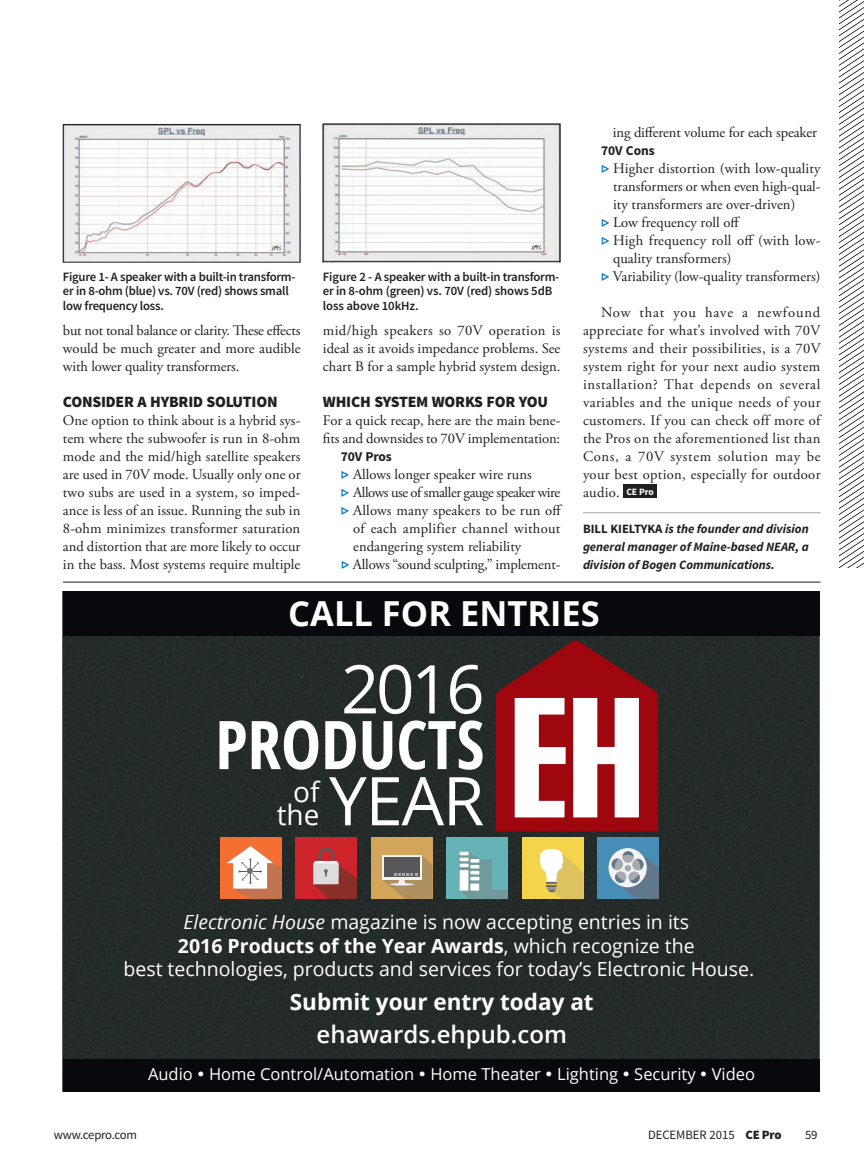
<style>
.page{position:relative;width:864px;height:1168px;background:#fff}
.page>*{position:absolute;margin:0;border:0;box-sizing:border-box;transform-origin:0 0}
.t1{font:67.2px "Open Sans";letter-spacing:-.035em;color:#fff}
.t2{font:700 condensed 67.2px "Open Sans";color:#fff}
.t3{font:700 34.5px "Open Sans";color:#fff}
.t4{font:28.05px/22.4px "Open Sans";color:#fff;text-align:center}
.t5{font:600 24px "Open Sans";color:#fff}
.t6{font:700 22.5px "Open Sans";color:#fff}
.t7{font:19.5px/23.4px "Open Sans";color:#fff;text-align:center}
.t8{font:16.5px "Open Sans";color:#fff}
.t9{font:900 15.75px "Source Sans Pro";letter-spacing:-.015em;color:#231f20}
.t10{font:14.7px/18px "Adobe Garamond Pro";color:#231f20;text-align:justify}
.t11{font:14.7px "Adobe Garamond Pro";letter-spacing:-.03em;color:#231f20}
.t12{font:14.7px "Adobe Garamond Pro";letter-spacing:.02em;color:#231f20}
.t13{font:700 13.5px "Source Sans Pro";letter-spacing:-.01em;color:#231f20}
.t14{font:600 12.75px/14.5px "Source Sans Pro";letter-spacing:-.02em;color:#231f20}
.t15{font:italic 700 12.75px/18px "Source Sans Pro";color:#231f20;text-align:justify}
.t16{font:12.75px "Source Sans Pro";color:#231f20}
.t17{font:12.75px "Source Sans Pro";letter-spacing:-.02em;color:#231f20}
.s1{font-family:"Source Sans Pro";font-weight:600;color:#0076bf}
.s2{font-family:"Source Sans Pro";font-weight:700;font-size:9.6px;color:#fff}
.s3{font-style:normal}
.s4{font-style:italic}
.s5{font-weight:700}
.s6{font-weight:900}
</style>
<div class="page">
<img style="left:839px;top:0;width:25px;height:567px">
<hr style="left:63px;top:582px;width:757px;height:1px;background:#231f20">
<hr style="left:583px;top:512px;width:237px;height:1px;background:#a8a9ad">
<div style="left:624px;top:484px;width:33px;height:14px;background:#231f20"></div>
<img style="left:63px;top:124px;width:237px;height:139px">
<img style="left:323px;top:124px;width:237px;height:139px">
<div style="left:63px;top:636px;width:756px;height:423px;background:#242b29"></div>
<svg style="left:496px;top:640px;width:162px;height:191px"></svg>
<div style="left:446px;top:837px;width:62px;height:62px;background:#65b3b7"></div>
<svg style="left:460px;top:851px;width:48px;height:48px"></svg>
<div style="left:522px;top:837px;width:61px;height:62px;background:#f4d44a"></div>
<svg style="left:540px;top:849px;width:43px;height:50px"></svg>
<div style="left:295px;top:837px;width:62px;height:62px;background:#ce232a"></div>
<svg style="left:313px;top:847px;width:44px;height:52px"></svg>
<div style="left:597px;top:837px;width:62px;height:62px;background:#478eb7"></div>
<svg style="left:608px;top:848px;width:51px;height:51px"></svg>
<div style="left:220px;top:837px;width:61px;height:62px;background:#f36e31"></div>
<hr style="left:251px;top:899px;width:30px;height:1px;background:#c9cacc">
<svg style="left:227px;top:846px;width:54px;height:53px"></svg>
<div style="left:371px;top:837px;width:61px;height:62px;background:#d3a558"></div>
<svg style="left:382px;top:855px;width:50px;height:44px;background:#a29176"></svg>
<div style="left:63px;top:1059px;width:756px;height:32px;background:#08080d"></div>
<div style="left:63px;top:592px;width:756px;height:44px;background:#08080d"></div>
<p class="t14" style="left:63px;top:270px;width:234px">Figure 1- A speaker with a built-in transform&shy;er in 8-ohm (blue) vs. 70V (red) shows small low frequency loss.</p>
<p class="t10" style="left:63px;top:321px;width:239px">but not tonal balance or clarity. These effects would be much greater and more audible with lower quality transformers.</p>
<p class="t9" style="left:63px;top:391px;width:216px">CONSIDER A HYBRID SOLUTION</p>
<p class="t10" style="left:63px;top:411px;width:239px">One option to think about is a hybrid sys&shy;tem where the subwoofer is run in 8-ohm mode and the mid/high satellite speakers are used in 70V mode. Usually only one or two subs are used in a system, so imped&shy;ance is less of an issue. Running the sub in 8-ohm minimizes transformer saturation and distortion that are more likely to occur in the bass. Most systems require multiple</p>
<p class="t14" style="left:323px;top:270px;width:238px">Figure 2 - A speaker with a built-in transform&shy;er in 8-ohm (green) vs. 70V (red) shows 5dB loss above 10kHz.</p>
<p class="t10" style="left:323px;top:321px;width:239px">mid/high speakers so 70V operation is ideal as it avoids impedance problems. See chart B for a sample hybrid system design.</p>
<p class="t9" style="left:323px;top:391px;width:227px">WHICH SYSTEM WORKS FOR YOU</p>
<p class="t10" style="left:323px;top:411px;width:239px">For a quick recap, here are the main bene&shy;fits and downsides to 70V implementation:</p>
<p class="t13" style="left:341px;top:447px;width:52px">70V Pros</p>
<p class="t10" style="left:341px;top:465px;width:192px"><span class="s1">▷</span> Allows longer speaker wire runs</p>
<p class="t11" style="left:341px;top:483px;width:221px"><span class="s1">▷</span> Allows use of smaller gauge speaker wire</p>
<p class="t10" style="left:341px;top:501px;width:223px"><span class="s1">▷</span> Allows many speakers to be run off</p>
<p class="t12" style="left:353px;top:519px;width:209px">of each amplifier channel without</p>
<p class="t10" style="left:353px;top:537px;width:170px">endangering system reliability</p>
<p class="t10" style="left:341px;top:555px;width:221px"><span class="s1">▷</span> Allows “sound sculpting,” implement-</p>
<p class="t10" style="left:613px;top:123px;width:206px">ing different volume for each speaker</p>
<p class="t13" style="left:601px;top:141px;width:55px">70V Cons</p>
<p class="t10" style="left:601px;top:159px;width:221px"><span class="s1">▷</span> Higher distortion (with low-quality</p>
<p class="t10" style="left:613px;top:177px;width:209px">transformers or when even high-qual-</p>
<p class="t10" style="left:613px;top:195px;width:184px">ity transformers are over-driven)</p>
<p class="t10" style="left:601px;top:213px;width:141px"><span class="s1">▷</span> Low frequency roll off</p>
<p class="t10" style="left:601px;top:231px;width:221px"><span class="s1">▷</span> High frequency roll off (with low-</p>
<p class="t10" style="left:613px;top:249px;width:120px">quality transformers)</p>
<p class="t10" style="left:601px;top:267px;width:221px"><span class="s1">▷</span> Variability (low-quality transformers)</p>
<p class="t10" style="left:583px;top:303px;width:239px;text-indent:18px">Now that you have a newfound appreciate for what’s involved with 70V systems and their possibilities, is a 70V system right for your next audio system installation? That depends on several variables and the unique needs of your customers. If you can check off more of the Pros on the aforementioned list than Cons, a 70V system solution may be your best option, especially for outdoor audio. <span class="s2">CE Pro</span></p>
<p class="t15" style="left:583px;top:519px;width:227px"><span class="s3">BILL KIELTYKA</span> is the founder and division general manager of Maine-based NEAR, a division of Bogen Communications.</p>
<h2 class="t3" style="left:288px;top:589px;width:313px">CALL FOR ENTRIES</h2>
<h1 class="t1" style="left:341px;top:643px;width:145px">2016</h1>
<h1 class="t2" style="left:215px;top:698px;width:270px">PRODUCTS</h1>
<h1 class="t1" style="left:329px;top:755px;width:157px">YEAR</h1>
<h3 class="t4" style="left:277px;top:780px;width:44px">of the</h3>
<h3 class="t7" style="left:123px;top:910px;width:632px"><span class="s4">Electronic House</span> magazine is now accepting entries in its<br><span class="s5">2016 Products of the Year Awards</span>, which recognize the<br>best technologies, products and services for today’s Electronic House.</h3>
<h3 class="t6" style="left:290px;top:985px;width:305px">Submit your entry today at</h3>
<h3 class="t5" style="left:317px;top:1017px;width:252px">ehawards.ehpub.com</h3>
<p class="t8" style="left:148px;top:1062px;width:609px">Audio • Home Control/Automation • Home Theater • Lighting • Security • Video</p>
<p class="t17" style="left:54px;top:1127px;width:85px">www.cepro.com</p>
<p class="t16" style="left:648px;top:1127px;width:135px">DECEMBER 2015 <span class="s6">CE Pro</span></p>
<p class="t16" style="left:805px;top:1127px;width:14px">59</p>
</div>
